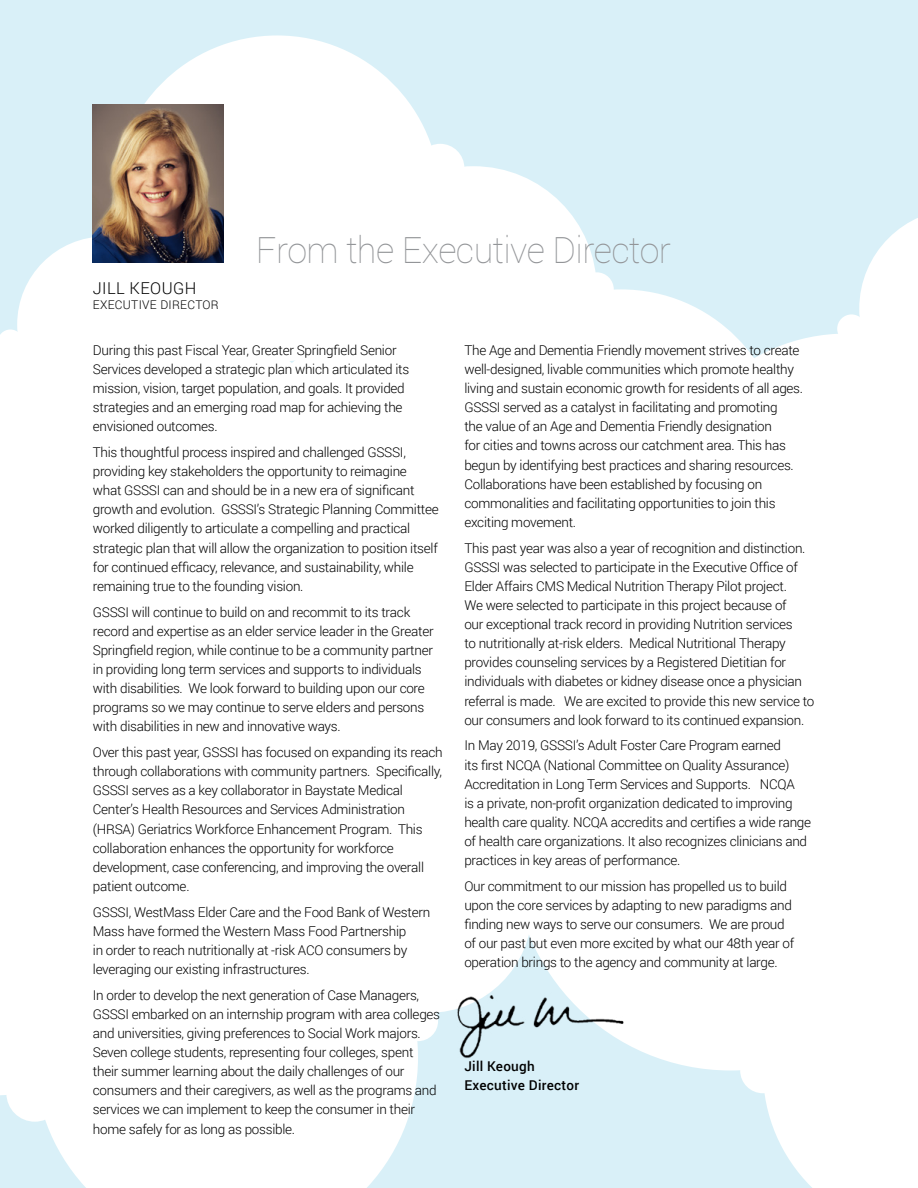
<style>
.page{position:relative;width:918px;height:1188px;background:#d9f0f8}
.page>*{position:absolute;margin:0;border:0;box-sizing:border-box;transform-origin:0 0}
.t1{font:100 36px "Roboto";letter-spacing:-.015em;color:#939598}
.t2{font:300 16.35px "Roboto";letter-spacing:.025em;color:#000}
.t3{font:300 13.5px/19px "Roboto";letter-spacing:-.02em;color:#000}
.t4{font:500 13.5px/19px "Roboto";letter-spacing:.02em;color:#000}
.t5{font:300 12px "Roboto";letter-spacing:.025em;color:#000}
</style>
<div class="page">
<div style="left:708px;top:334px;width:151px;height:302px;background:#fff"></div>
<svg style="left:859px;top:218px;width:59px;height:376px;background:#fcfdfe"></svg>
<div style="left:837px;top:314px;width:29px;height:29px;background:#fff;border-radius:50%"></div>
<div style="left:114px;top:35px;width:326px;height:327px;background:#fff;border-radius:50%"></div>
<div style="left:0;top:355px;width:52px;height:176px;background:#fff"></div>
<div style="left:24px;top:325px;width:326px;height:326px;background:#fff;border-radius:50%"></div>
<div style="left:239px;top:321px;width:326px;height:326px;background:#fff;border-radius:50%"></div>
<div style="left:458px;top:289px;width:326px;height:326px;background:#fff;border-radius:50%"></div>
<div style="left:17px;top:236px;width:176px;height:177px;background:#fff;border-radius:50%"></div>
<div style="left:350px;top:166px;width:247px;height:247px;background:#fff;border-radius:50%"></div>
<div style="left:580px;top:272px;width:34px;height:35px;background:#fff;border-radius:50%"></div>
<svg style="left:0;top:330px;width:22px;height:25px"></svg>
<div style="left:416px;top:144px;width:48px;height:48px;background:#fff;border-radius:50%"></div>
<div style="left:806px;top:594px;width:112px;height:42px;background:#fff"></div>
<div style="left:517px;top:636px;width:401px;height:434px;background:#fff"></div>
<div style="left:763px;top:906px;width:155px;height:282px;background:#fff"></div>
<div style="left:740px;top:1048px;width:46px;height:45px;background:#fff;border-radius:50%"></div>
<div style="left:45px;top:899px;width:373px;height:289px;background:#fff"></div>
<div style="left:354px;top:500px;width:383px;height:384px;background:#fff;border-radius:50%"></div>
<div style="left:141px;top:526px;width:383px;height:383px;background:#fff;border-radius:50%"></div>
<svg style="left:0;top:531px;width:272px;height:383px"></svg>
<div style="left:325px;top:806px;width:207px;height:207px;background:#fff;border-radius:50%"></div>
<div style="left:0;top:567px;width:140px;height:528px;background:#fff"></div>
<div style="left:398px;top:1001px;width:40px;height:40px;background:#fff;border-radius:50%"></div>
<div style="left:525px;top:874px;width:30px;height:29px;background:#fff;border-radius:50%"></div>
<div style="left:6px;top:1065px;width:57px;height:57px;background:#fff;border-radius:50%"></div>
<img style="left:93px;top:104px;width:130px;height:158px">
<img style="left:438px;top:982px;width:201px;height:82px">
<p class="t2" style="left:93px;top:277px;width:105px">JILL KEOUGH</p>
<p class="t5" style="left:93px;top:296px;width:127px">EXECUTIVE DIRECTOR</p>
<h1 class="t1" style="left:256px;top:225px;width:416px">From the Executive Director</h1>
<p class="t3" style="left:93px;top:340px;width:318px">During this past Fiscal Year, Greater Springfield Senior Services developed a strategic plan which articulated its mission, vision, target population, and goals. It provided strategies and an emerging road map for achieving the envisioned outcomes.</p>
<p class="t3" style="left:93px;top:442px;width:347px">This thoughtful process inspired and challenged GSSSI, providing key stakeholders the opportunity to reimagine what GSSSI can and should be in a new era of significant growth and evolution. GSSSI’s Strategic Planning Committee worked diligently to articulate a compelling and practical strategic plan that will allow the organization to position itself for continued efficacy, relevance, and sustainability, while remaining true to the founding vision.</p>
<p class="t3" style="left:93px;top:602px;width:342px">GSSSI will continue to build on and recommit to its track record and expertise as an elder service leader in the Greater Springfield region, while continue to be a community partner in providing long term services and supports to individuals with disabilities. We look forward to building upon our core programs so we may continue to serve elders and persons with disabilities in new and innovative ways.</p>
<p class="t3" style="left:93px;top:742px;width:351px">Over this past year, GSSSI has focused on expanding its reach through collaborations with community partners. Specifically, GSSSI serves as a key collaborator in Baystate Medical Center’s Health Resources and Services Administration (HRSA) Geriatrics Workforce Enhancement Program. This collaboration enhances the opportunity for workforce development, case conferencing, and improving the overall patient outcome.</p>
<p class="t3" style="left:93px;top:902px;width:339px">GSSSI, WestMass Elder Care and the Food Bank of Western Mass have formed the Western Mass Food Partnership<br>in order to reach nutritionally at -risk ACO consumers by leveraging our existing infrastructures.</p>
<p class="t3" style="left:93px;top:985px;width:349px">In order to develop the next generation of Case Managers, GSSSI embarked on an internship program with area colleges and universities, giving preferences to Social Work majors.<br>Seven college students, representing four colleges, spent their summer learning about the daily challenges of our consumers and their caregivers, as well as the programs and services we can implement to keep the consumer in their home safely for as long as possible.</p>
<p class="t3" style="left:464px;top:340px;width:340px">The Age and Dementia Friendly movement strives to create well-designed, livable communities which promote healthy living and sustain economic growth for residents of all ages.<br>GSSSI served as a catalyst in facilitating and promoting<br>the value of an Age and Dementia Friendly designation<br>for cities and towns across our catchment area. This has begun by identifying best practices and sharing resources.<br>Collaborations have been established by focusing on commonalities and facilitating opportunities to join this exciting movement.</p>
<p class="t3" style="left:464px;top:538px;width:351px">This past year was also a year of recognition and distinction.<br>GSSSI was selected to participate in the Executive Office of Elder Affairs CMS Medical Nutrition Therapy Pilot project.<br>We were selected to participate in this project because of<br>our exceptional track record in providing Nutrition services<br>to nutritionally at-risk elders. Medical Nutritional Therapy provides counseling services by a Registered Dietitian for individuals with diabetes or kidney disease once a physician referral is made. We are excited to provide this new service to our consumers and look forward to its continued expansion.</p>
<p class="t3" style="left:464px;top:736px;width:348px">In May 2019, GSSSI’s Adult Foster Care Program earned<br>its first NCQA (National Committee on Quality Assurance)<br>Accreditation in Long Term Services and Supports. NCQA<br>is a private, non-profit organization dedicated to improving health care quality. NCQA accredits and certifies a wide range of health care organizations. It also recognizes clinicians and practices in key areas of performance.</p>
<p class="t3" style="left:464px;top:876px;width:331px">Our commitment to our mission has propelled us to build upon the core services by adapting to new paradigms and finding new ways to serve our consumers. We are proud of our past but even more excited by what our 48th year of operation brings to the agency and community at large.</p>
<p class="t4" style="left:464px;top:1056px;width:116px">Jill Keough<br>Executive Director</p>
</div>
